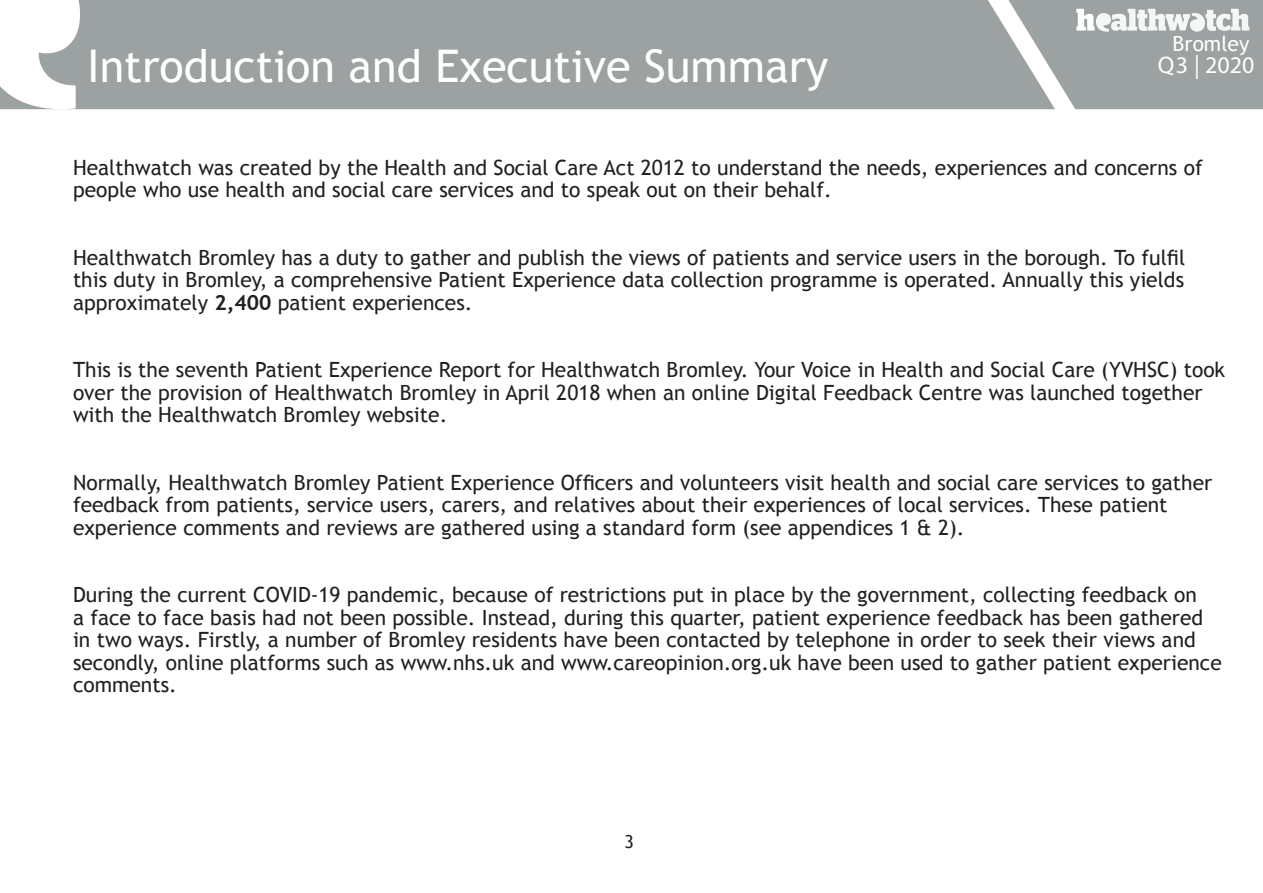
<style>
.page{position:relative;width:1263px;height:893px;background:#fff}
.page>*{position:absolute;margin:0;border:0;box-sizing:border-box;transform-origin:0 0}
.t1{font:45px "Trebuchet MS";color:#fff}
.t2{font:24px "Myriad Pro";color:#fff}
.t3{font:21px/22.5px "Trebuchet MS";color:#231f20}
.t4{font:21px "Trebuchet MS";color:#fff}
.t5{font:18px "Trebuchet MS";color:#231f20}
.s1{font-weight:700}
</style>
<div class="page">
<svg style="left:0;top:0;width:1055px;height:110px;background:#a3a7a8"></svg>
<svg style="left:1008px;top:0;width:255px;height:109px"></svg>
<div style="left:1158px;top:55px;width:99px;height:44px;background:#9ca1a2"></div>
<div style="left:1092px;top:35px;width:157px;height:20px;background:#9ca1a2"></div>
<p class="t4" style="left:1172px;top:31px;width:78px">Bromley</p>
<p class="t1" style="left:87px;top:40px;width:743px">Introduction and Executive Summary</p>
<p class="t2" style="left:1158px;top:50px;width:98px">Q3 | 2020</p>
<p class="t2" style="left:1161px;top:52px;width:32px">Q4</p>
<p class="t2" style="left:1228px;top:52px;width:26px">17</p>
<p class="t3" style="left:73px;top:156px;width:1131px">Healthwatch was created by the Health and Social Care Act 2012 to understand the needs, experiences and concerns of people who use health and social care services and to speak out on their behalf.</p>
<p class="t3" style="left:73px;top:246px;width:1114px;text-align:justify">Healthwatch Bromley has a duty to gather and publish the views of patients and service users in the borough. To fulfil this duty in Bromley, a comprehensive Patient Experience data collection programme is operated. Annually this yields approximately <span class="s1">2,400</span> patient experiences.</p>
<p class="t3" style="left:73px;top:359px;width:1154px">This is the seventh Patient Experience Report for Healthwatch Bromley. Your Voice in Health and Social Care (YVHSC) took over the provision of Healthwatch Bromley in April 2018 when an online Digital Feedback Centre was launched together with the Healthwatch Bromley website.</p>
<p class="t3" style="left:73px;top:471px;width:1141px">Normally, Healthwatch Bromley Patient Experience Officers and volunteers visit health and social care services to gather feedback from patients, service users, carers, and relatives about their experiences of local services. These patient experience comments and reviews are gathered using a standard form (see appendices 1 &amp; 2).</p>
<p class="t3" style="left:73px;top:584px;width:1150px">During the current COVID-19 pandemic, because of restrictions put in place by the government, collecting feedback on<br>a face to face basis had not been possible. Instead, during this quarter, patient experience feedback has been gathered in two ways. Firstly, a number of Bromley residents have been contacted by telephone in order to seek their views and secondly, online platforms such as www.nhs.uk and www.careopinion.org.uk have been used to gather patient experience comments.</p>
<p class="t5" style="left:624px;top:831px;width:11px">3</p>
</div>
